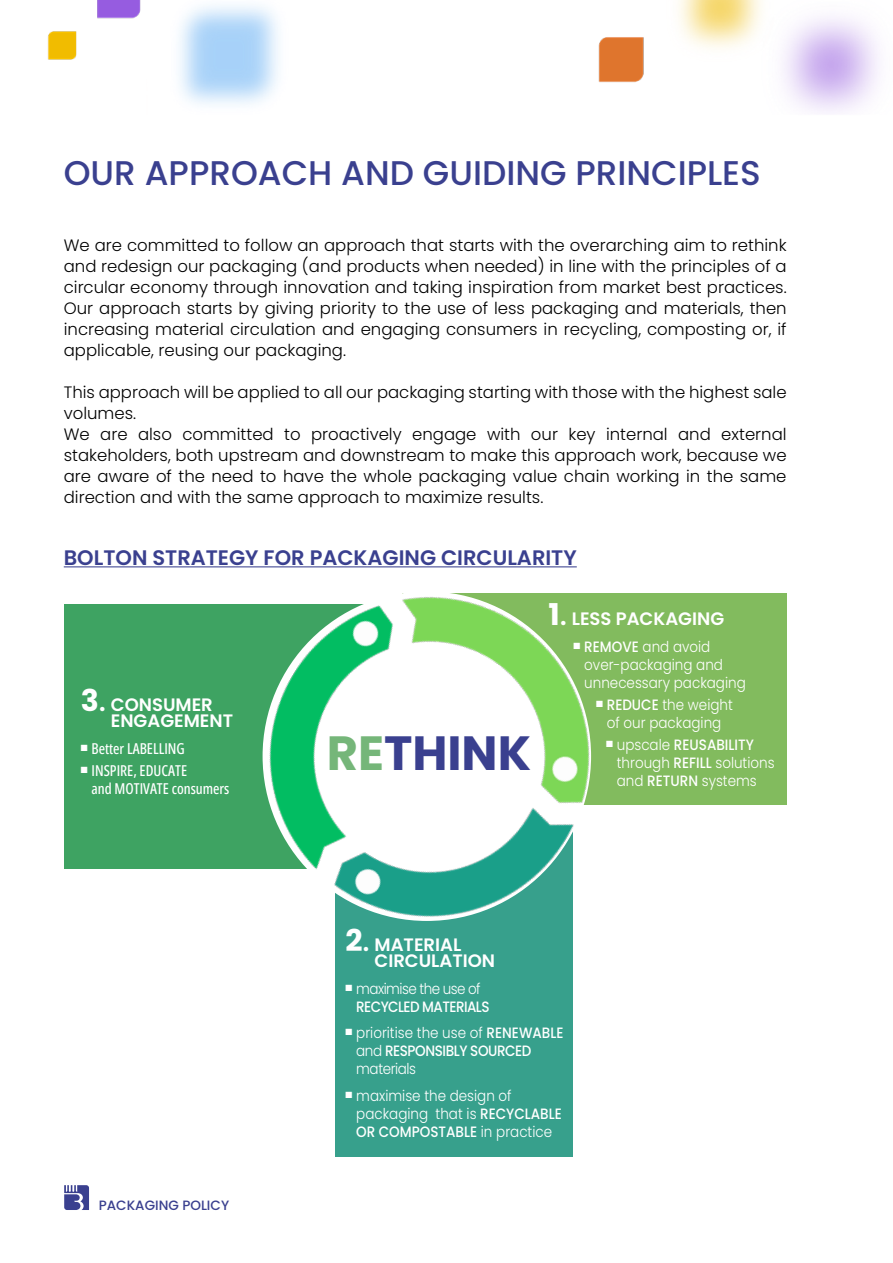
<style>
.page{position:relative;width:893px;height:1263px;background:#fff}
.page>*{position:absolute;margin:0;border:0;box-sizing:border-box;transform-origin:0 0}
.t1{font:700 48px "Poppins";color:#3a408f}
.t2{font:500 34.2px "Poppins";color:#3a408f}
.t3{font:600 21px "Poppins";color:#3a408f}
.t4{font:600 18px/16.5px "Poppins";color:#fff}
.t5{font:300 16.5px/21px "Poppins";color:#000;text-align:justify}
.t6{font:300 15px/18px "Poppins";color:#fff;scale:.9 1}
.t7{font:500 15px/18px "Open Sans Condensed";color:#fff}
.t8{font:500 15px/18px "Poppins";letter-spacing:-.04em;color:#fff;scale:.9 1}
.t9{font:500 13.5px "Poppins";color:#3a408f}
.s1{font-weight:700;font-size:30px}
.s2{font-weight:500;font-size:30px}
.s3{color:#75b679}
.s4{font-weight:500}
.s5{font-weight:300}
</style>
<div class="page">
<div style="left:335px;top:822px;width:237px;height:335px;background:#37a08c"></div>
<div style="left:64px;top:604px;width:311px;height:265px;background:#3ea362"></div>
<div style="left:402px;top:593px;width:385px;height:212px;background:#82bb5e"></div>
<img style="left:194px;top:567px;width:398px;height:416px">
<hr style="left:64px;top:566px;width:513px;height:1px;background:#3a408f">
<img style="left:47px;top:0;width:832px;height:113px">
<div style="left:0;top:60px;width:146px;height:60px;background:#fff"></div>
<svg style="left:64px;top:1185px;width:25px;height:25px"></svg>
<h2 class="t2" style="left:64px;top:153px;width:699px">OUR APPROACH AND GUIDING PRINCIPLES</h2>
<p class="t5" style="left:64px;top:235px;width:724px">We are committed to follow an approach that starts with the overarching aim to rethink and redesign our packaging (and products when needed) in line with the principles of a circular economy through innovation and taking inspiration from market best practices.<br>Our approach starts by giving priority to the use of less packaging and materials, then increasing material circulation and engaging consumers in recycling, composting or, if applicable, reusing our packaging.</p>
<p class="t5" style="left:64px;top:382px;width:724px;text-align:left">This approach will be applied to all our packaging starting with those with the highest sale volumes.<br>We are also committed to proactively engage with our key internal and external stakeholders, both upstream and downstream to make this approach work, because we are aware of the need to have the whole packaging value chain working in the same direction and with the same approach to maximize results.</p>
<p class="t3" style="left:64px;top:546px;width:514px">BOLTON STRATEGY FOR PACKAGING CIRCULARITY</p>
<p class="t4" style="left:111px;top:696px;width:124px;text-indent:-30px"><span class="s1">3</span><span class="s2">.</span> CONSUMER<br>ENGAGEMENT</p>
<p class="t7" style="left:81px;top:739px;width:106px">■ Better LABELLING</p>
<p class="t7" style="left:92px;top:761px;width:139px;text-indent:-11px">■ INSPIRE, EDUCATE<br>and MOTIVATE consumers</p>
<p class="t9" style="left:99px;top:1197px;width:132px">PACKAGING POLICY</p>
<h1 class="t1" style="left:327px;top:725px;width:206px"><span class="s3">RE</span>THINK</h1>
<p class="t4" style="left:549px;top:610px;width:177px"><span class="s1">1</span><span class="s2">.</span> LESS PACKAGING</p>
<p class="t6" style="left:584px;top:637px;width:181px;text-indent:-11px">■ <span class="s4">REMOVE</span> and avoid over-packaging and unnecessary packaging</p>
<p class="t6" style="left:596px;top:695px;width:154px;text-align:center">■ <span class="s4">REDUCE</span> the weight of our packaging</p>
<p class="t6" style="left:617px;top:736px;width:177px;text-indent:-11px">■ upscale <span class="s4">REUSABILITY </span>through <span class="s4">REFILL</span> solutions and <span class="s4">RETURN</span> systems</p>
<p class="t4" style="left:375px;top:936px;width:122px;text-indent:-29px"><span class="s1">2</span><span class="s2">.</span> MATERIAL<br>CIRCULATION</p>
<p class="t8" style="left:356px;top:980px;width:150px;text-indent:-11px">■ <span class="s5">maximise the use of<br></span>RECYCLED MATERIALS</p>
<p class="t6" style="left:356px;top:1024px;width:232px;text-indent:-11px">■ prioritise the use of <span class="s4">RENEWABLE </span>and <span class="s4">RESPONSIBLY SOURCED </span>materials</p>
<p class="t6" style="left:356px;top:1087px;width:230px;text-indent:-11px">■ maximise the design of packaging that is <span class="s4">RECYCLABLE<br>OR COMPOSTABLE</span> in practice</p>
</div>
